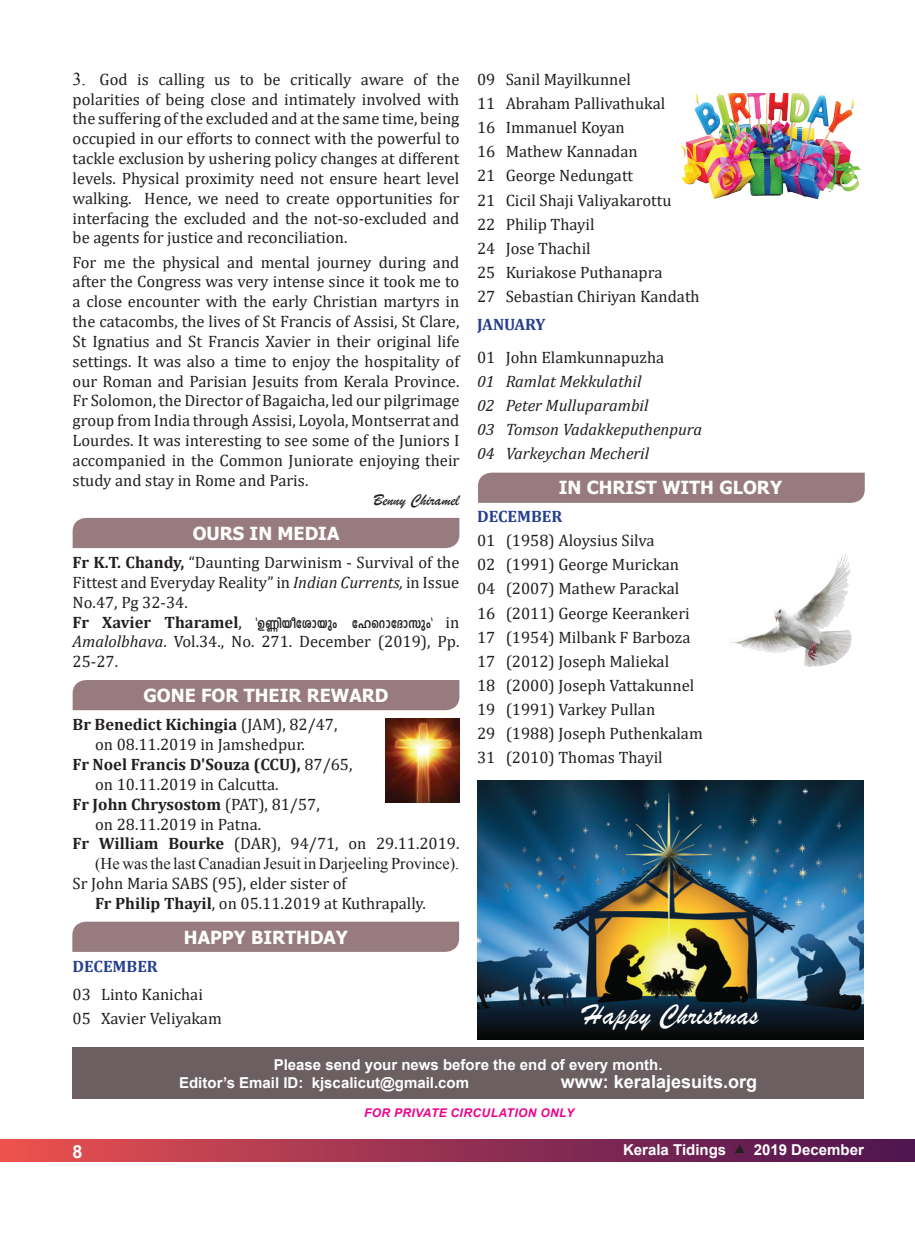
<style>
.page{position:relative;width:915px;height:1234px;background:#fff}
.page>*{position:absolute;margin:0;border:0;box-sizing:border-box;transform-origin:0 0}
.t1{font:30px "Brush Script";color:#fff}
.t2{font:700 18px "Tahoma";color:#fff}
.t3{font:700 18px "Arial";color:#fff}
.t4{font:16.5px/19.8px "Cambria";color:#231f20}
.t5{font:700 16.5px "Cambria";color:#231f20}
.t6{font:italic 16.5px/24px "Cambria";color:#231f20}
.t7{font:16.5px "Times New Roman";color:#231f20}
.t8{font:16.5px "FML Indulekha Bold";color:#231f20}
.t9{font:700 16.5px "Cambria";color:#253f8e}
.t10{font:16.5px "Brush Script";color:#231f20}
.t11{font:700 15px/18px "Arial";color:#fff}
.t12{font:italic 700 12px "Arial";letter-spacing:.035em;color:#ed028c}
.s1{font-family:"Times New Roman";font-size:18px}
.s2{font-weight:700}
.s3{font-style:italic}
.s4{font-family:"Cambria";font-weight:700}
.s5{font-family:"Cambria"}
.s6{font-weight:400}
.s7{font-family:"Dixieland";font-weight:400;font-size:12px;color:#231f20}
</style>
<div class="page">
<div style="left:72px;top:921px;width:387px;height:30px;background:#977b7f"></div>
<div style="left:478px;top:472px;width:386px;height:30px;background:#977b7f"></div>
<div style="left:73px;top:680px;width:386px;height:30px;background:#977b7f"></div>
<div style="left:73px;top:517px;width:386px;height:31px;background:#977b7f"></div>
<div style="left:72px;top:1046px;width:791px;height:52px;background:#6b5f62"></div>
<img style="left:729px;top:553px;width:121px;height:113px">
<img style="left:681px;top:94px;width:179px;height:104px">
<img style="left:385px;top:718px;width:74px;height:84px">
<img style="left:477px;top:780px;width:386px;height:258px">
<div style="left:0;top:1139px;width:914px;height:22px;background:linear-gradient(to right,#e65050,#481352)"></div>
<p class="t4" style="left:73px;top:69px;width:388px;text-align:justify"><span class="s1">3.</span> God is calling us to be critically aware of the polarities of being close and intimately involved with the suffering of the excluded and at the same time, being occupied in our efforts to connect with the powerful to tackle exclusion by ushering policy changes at different levels. Physical proximity need not ensure heart level walking. Hence, we need to create opportunities for interfacing the excluded and the not-so-excluded and be agents for justice and reconciliation.</p>
<p class="t4" style="left:73px;top:252px;width:388px;text-align:justify">For me the physical and mental journey during and after the Congress was very intense since it took me to a close encounter with the early Christian martyrs in the catacombs, the lives of St Francis of Assisi, St Clare, St Ignatius and St Francis Xavier in their original life settings. It was also a time to enjoy the hospitality of our Roman and Parisian Jesuits from Kerala Province.<br>Fr Solomon, the Director of Bagaicha, led our pilgrimage group from India through Assisi, Loyola, Montserrat and Lourdes. It was interesting to see some of the Juniors I accompanied in the Common Juniorate enjoying their study and stay in Rome and Paris.</p>
<p class="t10" style="left:373px;top:490px;width:87px">Benny Chiramel</p>
<p class="t2" style="left:193px;top:520px;width:148px">OURS IN MEDIA</p>
<p class="t4" style="left:73px;top:552px;width:388px;text-align:justify"><span class="s2">Fr K.T. Chandy,</span> “Daunting Darwinism - Survival of the Fittest and Everyday Reality” in <span class="s3">Indian Currents,</span> in Issue No.47, Pg 32-34.</p>
<p class="t8" style="left:73px;top:616px;width:388px"><span class="s4">Fr Xavier Tharamel</span><span class="s5">,</span> "D®nbo-tim-bpw tl-sdm-tZmkpw" <span class="s5">in</span></p>
<p class="t4" style="left:73px;top:631px;width:388px"><span class="s3">Amalolbhava</span>. Vol.34., No. 271. December (2019), Pp.<br>25-27.</p>
<p class="t2" style="left:143px;top:682px;width:246px">GONE FOR THEIR REWARD</p>
<p class="t5" style="left:73px;top:713px;width:266px">Br Benedict Kichingia <span class="s6">(JAM), 82/47,</span></p>
<p class="t4" style="left:95px;top:734px;width:211px">on 08.11.2019 in Jamshedpur.</p>
<p class="t5" style="left:73px;top:752px;width:281px">Fr Noel Francis D'Souza (CCU), <span class="s6">87/65,</span></p>
<p class="t4" style="left:95px;top:774px;width:185px">on 10.11.2019 in Calcutta.</p>
<p class="t5" style="left:73px;top:792px;width:248px">Fr John Chrysostom <span class="s6">(PAT), 81/57,</span></p>
<p class="t4" style="left:95px;top:813px;width:167px">on 28.11.2019 in Patna.</p>
<p class="t4" style="left:73px;top:833px;width:388px"><span class="s2">Fr William Bourke</span> (DAR), 94/71, on 29.11.2019.</p>
<p class="t7" style="left:95px;top:851px;width:365px">(He was the last Canadian Jesuit in Darjeeling Province).</p>
<p class="t4" style="left:95px;top:873px;width:332px;text-indent:-23px">Sr John Maria SABS (95), elder sister of<br><span class="s2">Fr Philip Thayil</span>, on 05.11.2019 at Kuthrapally.</p>
<p class="t2" style="left:184px;top:924px;width:165px">HAPPY BIRTHDAY</p>
<p class="t9" style="left:73px;top:954px;width:87px">DECEMBER</p>
<p class="t4" style="left:73px;top:982px;width:151px;line-height:24px">03 Linto Kanichai<br>05 Xavier Veliyakam</p>
<p class="t11" style="left:179px;top:1055px;width:484px;text-indent:95px">Please send your news before the end of every month.<br>Editor’s Email ID: kjscalicut@gmail.com</p>
<p class="t4" style="left:477px;top:67px;width:224px;line-height:24px">09 Sanil Mayilkunnel<br>11 Abraham Pallivathukal<br>16 Immanuel Koyan<br>16 Mathew Kannadan<br>21 George Nedungatt<br>21 Cicil Shaji Valiyakarottu<br>22 Philip Thayil<br>24 Jose Thachil<br>25 Kuriakose Puthanapra<br>27 Sebastian Chiriyan Kandath</p>
<p class="t9" style="left:477px;top:313px;width:70px">JANUARY</p>
<p class="t4" style="left:477px;top:347px;width:188px">01 John Elamkunnapuzha</p>
<p class="t6" style="left:477px;top:368px;width:226px">01 Ramlat Mekkulathil<br>02 Peter Mulluparambil<br>03 Tomson Vadakkeputhenpura<br>04 Varkeychan Mecheril</p>
<p class="t2" style="left:558px;top:474px;width:224px">IN CHRIST WITH GLORY</p>
<p class="t9" style="left:477px;top:505px;width:87px">DECEMBER</p>
<p class="t4" style="left:477px;top:528px;width:227px;line-height:24px">01 (1958) Aloysius Silva<br>02 (1991) George Murickan<br>04 (2007) Mathew Parackal<br>16 (2011) George Keerankeri<br>17 (1954) Milbank F Barboza<br>17 (2012) Joseph Maliekal<br>18 (2000) Joseph Vattakunnel<br>19 (1991) Varkey Pullan<br>29 (1988) Joseph Puthenkalam<br>31 (2010) Thomas Thayil</p>
<h1 class="t1" style="left:583px;top:995px;width:177px">Happy Christmas</h1>
<p class="t3" style="left:560px;top:1068px;width:198px">www: keralajesuits.org</p>
<p class="t12" style="left:364px;top:1104px;width:211px">FOR PRIVATE CIRCULATION ONLY</p>
<p class="t3" style="left:72px;top:1139px;width:12px">8</p>
<p class="t11" style="left:622px;top:1140px;width:242px">Kerala Tidings <span class="s7">s</span> 2019 December</p>
</div>
